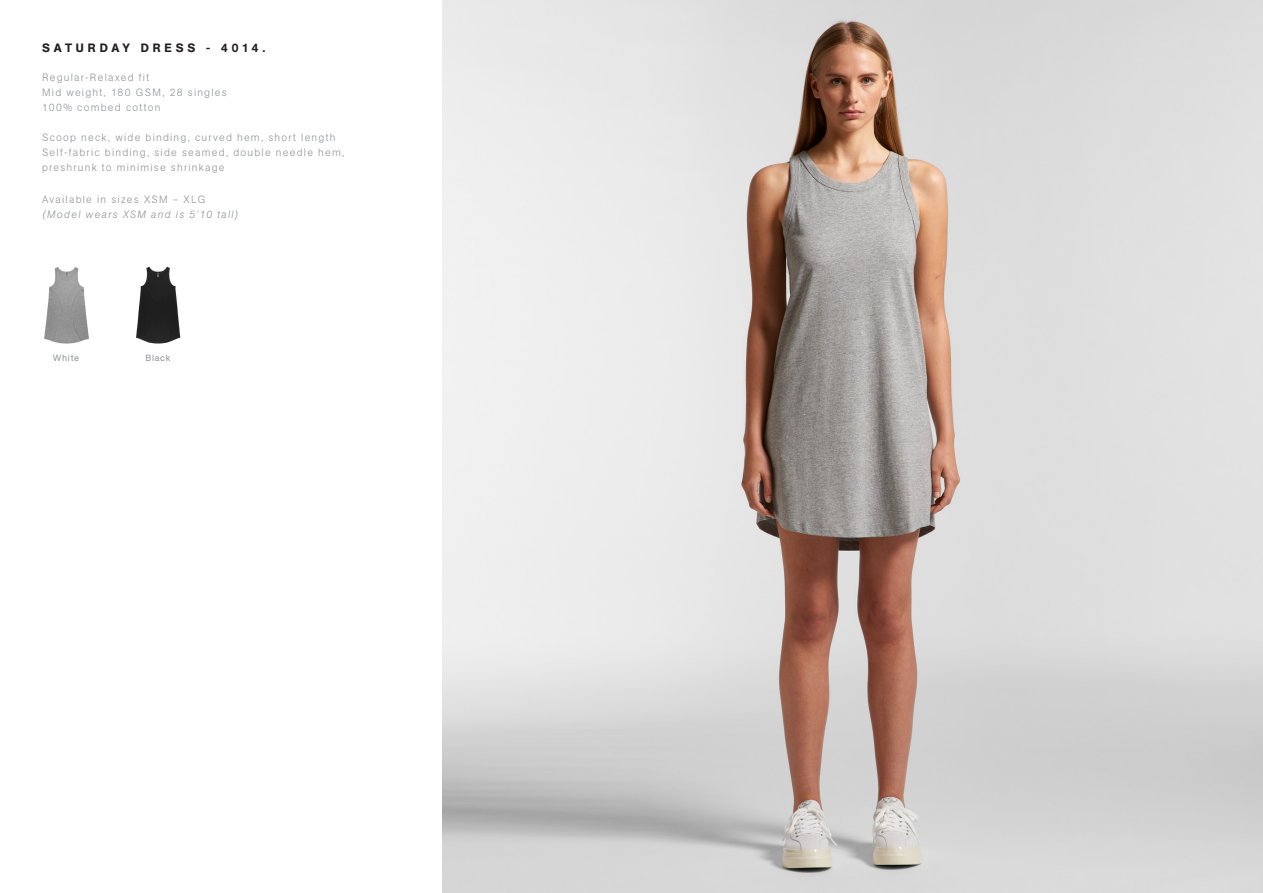
<style>
.page{position:relative;width:1263px;height:893px;background:#fff}
.page>*{position:absolute;margin:0;border:0;box-sizing:border-box;transform-origin:0 0}
.t1{font:500 12px "AG Book Pro";letter-spacing:.32em;color:#231f20}
.t2{font:300 10.5px/15px "AG Book Pro";letter-spacing:.115em;color:#939598}
.t3{font:italic 300 10.5px "AG Book Pro";letter-spacing:.125em;color:#939598}
.t4{font:9px "AG Book Pro";letter-spacing:.075em;color:#939598}
</style>
<div class="page">
<img style="left:442px;top:0;width:821px;height:893px">
<img style="left:44px;top:266px;width:137px;height:78px">
<p class="t1" style="left:42px;top:40px;width:225px">SATURDAY DRESS - 4014.</p>
<p class="t2" style="left:42px;top:69px;width:186px">Regular-Relaxed fit<br>Mid weight, 180 GSM, 28 singles<br>100% combed cotton</p>
<p class="t2" style="left:42px;top:129px;width:304px">Scoop neck, wide binding, curved hem, short length<br>Self-fabric binding, side seamed, double needle hem, preshrunk to minimise shrinkage</p>
<p class="t2" style="left:42px;top:191px;width:165px">Available in sizes XSM – XLG</p>
<p class="t3" style="left:42px;top:207px;width:198px">(Model wears XSM and is 5’10 tall)</p>
<p class="t4" style="left:53px;top:352px;width:28px">White</p>
<p class="t4" style="left:145px;top:352px;width:27px">Black</p>
</div>
